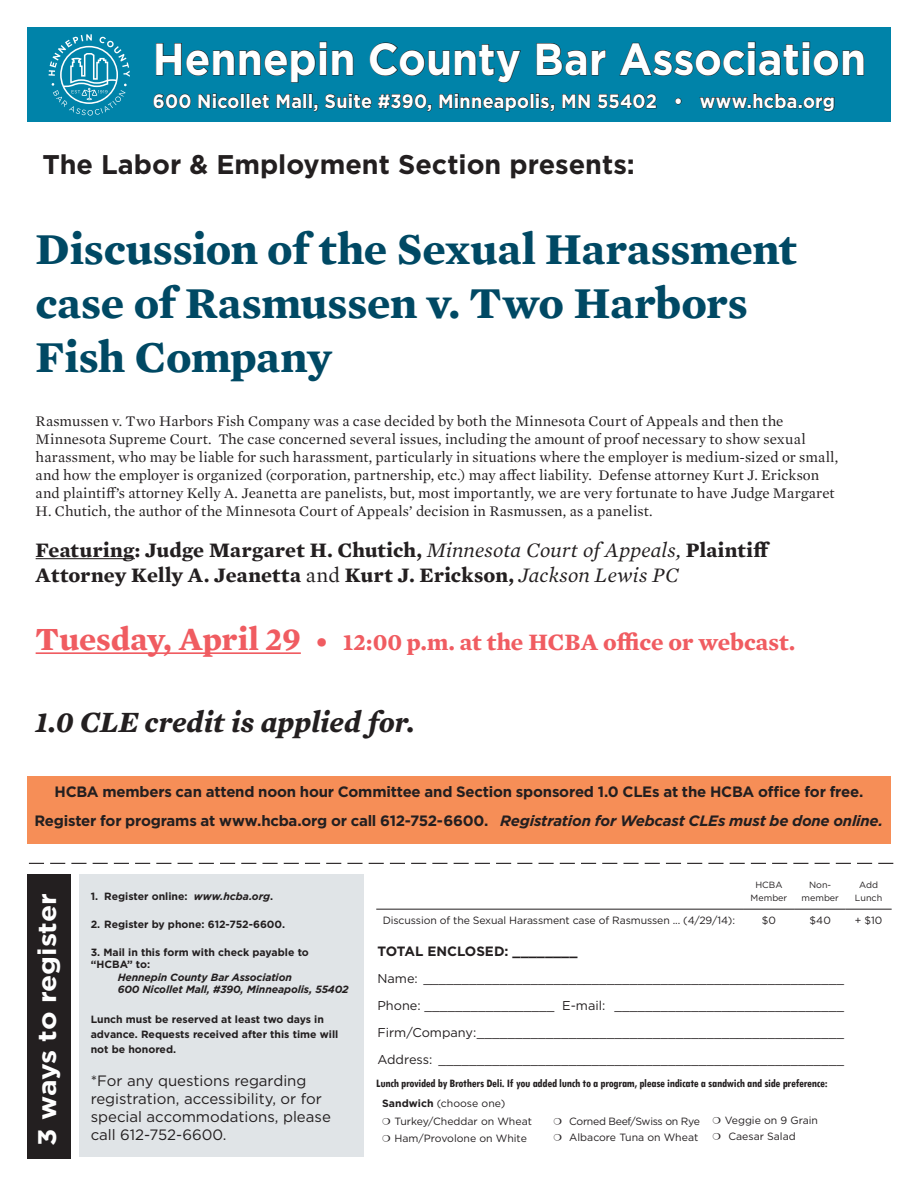
<style>
.page{position:relative;width:918px;height:1188px;background:#fff}
.page>*{position:absolute;margin:0;border:0;box-sizing:border-box;transform-origin:0 0}
.t1{font:700 45px/54px "Mercury Text G1";letter-spacing:-.005em;color:#004964}
.t2{font:700 45px "Gotham";letter-spacing:-.005em;color:#fff;scale:.93 1}
.t3{font:italic 700 30px "Mercury Text G1";color:#231f20}
.t4{font:700 27px "Gotham";color:#231f20}
.t5{font:700 25.5px "Gotham";letter-spacing:-.015em;color:#fff;scale:1.1 1}
.t6{font:700 24px "Mercury Text G1";letter-spacing:-.005em;color:#f05c61}
.t7{font:700 21px/25.2px "Mercury Text G1";letter-spacing:.01em;color:#231f20}
.t8{font:700 19.2px "Gotham";letter-spacing:.01em;color:#fff;scale:.93 1}
.t9{font:15px/18px "Mercury Text G1";color:#231f20}
.t10{font:700 15px "Gotham";letter-spacing:-.015em;color:#231f20}
.t11{font:15px/18px "Gotham";color:#231f20}
.t12{font:700 13.5px "Gotham";color:#231f20}
.t13{font:12.75px/27px "Gotham";color:#231f20}
.t14{font:700 condensed 12px "Tw Cen";letter-spacing:-.02em;color:#231f20}
.t15{font:700 10.5px/15px "Gotham";color:#231f20}
.t16{font:10.5px "Gotham";letter-spacing:-.01em;color:#231f20}
.t17{font:italic 700 10.5px "Gotham";letter-spacing:-.01em;color:#231f20}
.t18{font:10.5px "Gotham";letter-spacing:-.03em;color:#231f20}
.t19{font:9px/13px "Gotham";color:#231f20;text-align:center}
.s1{font-weight:400;font-style:italic}
.s2{font-weight:400}
.s3{font-size:33px}
.s4{font-style:italic}
.s5{font-weight:700}
.s6{font-family:"Meiryo"}
</style>
<div class="page">
<svg style="left:29px;top:863px;width:864px;height:1px"></svg>
<div style="left:27px;top:875px;width:44px;height:284px;background:#231f20"></div>
<div style="left:79px;top:875px;width:285px;height:282px;background:#e0e4e7"></div>
<hr style="left:36px;top:558px;width:99px;height:1px;background:#231f20">
<hr style="left:36px;top:652px;width:265px;height:2px;background:#f05c61">
<div style="left:27px;top:27px;width:864px;height:95px;background:#0083a9"></div>
<div style="left:27px;top:777px;width:863px;height:67px;background:#f68e57"></div>
<svg style="left:156px;top:41px;width:198px;height:42px"></svg>
<svg style="left:370px;top:42px;width:151px;height:41px"></svg>
<svg style="left:536px;top:43px;width:70px;height:33px"></svg>
<svg style="left:619px;top:41px;width:245px;height:35px"></svg>
<svg style="left:153px;top:93px;width:38px;height:16px"></svg>
<svg style="left:198px;top:94px;width:42px;height:15px"></svg>
<div style="left:241px;top:94px;width:3px;height:14px;border:1px solid #231f20"></div>
<div style="left:246px;top:94px;width:4px;height:14px;border:1px solid #231f20"></div>
<svg style="left:251px;top:94px;width:19px;height:15px"></svg>
<svg style="left:276px;top:94px;width:26px;height:15px"></svg>
<div style="left:303px;top:94px;width:4px;height:14px;border:1px solid #231f20"></div>
<div style="left:309px;top:94px;width:3px;height:14px;border:1px solid #231f20"></div>
<svg style="left:313px;top:104px;width:5px;height:8px"></svg>
<svg style="left:324px;top:94px;width:48px;height:15px"></svg>
<svg style="left:378px;top:93px;width:54px;height:19px"></svg>
<svg style="left:439px;top:94px;width:90px;height:18px"></svg>
<div style="left:530px;top:94px;width:4px;height:14px;border:1px solid #231f20"></div>
<svg style="left:536px;top:94px;width:19px;height:18px"></svg>
<svg style="left:562px;top:94px;width:29px;height:15px"></svg>
<svg style="left:597px;top:93px;width:60px;height:16px"></svg>
<svg style="left:675px;top:98px;width:6px;height:6px"></svg>
<svg style="left:699px;top:93px;width:136px;height:19px"></svg>
<svg style="left:49px;top:34px;width:81px;height:82px"></svg>
<hr style="left:376px;top:909px;width:367px;height:1px;background:#231f20">
<hr style="left:743px;top:909px;width:52px;height:1px;background:#231f20">
<hr style="left:795px;top:909px;width:51px;height:1px;background:#231f20">
<hr style="left:846px;top:909px;width:46px;height:1px;background:#231f20">
<p class="t2" style="left:153px;top:29px;width:768px">Hennepin County Bar Association</p>
<p class="t8" style="left:153px;top:88px;width:735px">600 Nicollet Mall, Suite #390, Minneapolis, MN 55402 • www.hcba.org</p>
<p class="t4" style="left:42px;top:147px;width:594px">The Labor &amp; Employment Section presents:</p>
<p class="t1" style="left:36px;top:220px;width:763px">Discussion of the Sexual Harassment case of Rasmussen v. Two Harbors<br>Fish Company</p>
<p class="t9" style="left:36px;top:412px;width:804px">Rasmussen v. Two Harbors Fish Company was a case decided by both the Minnesota Court of Appeals and then the Minnesota Supreme Court. The case concerned several issues, including the amount of proof necessary to show sexual harassment, who may be liable for such harassment, particularly in situations where the employer is medium-sized or small, and how the employer is organized (corporation, partnership, etc.) may affect liability. Defense attorney Kurt J. Erickson and plaintiff’s attorney Kelly A. Jeanetta are panelists, but, most importantly, we are very fortunate to have Judge Margaret H. Chutich, the author of the Minnesota Court of Appeals’ decision in Rasmussen, as a panelist.</p>
<p class="t7" style="left:36px;top:536px;width:736px">Featuring: Judge Margaret H. Chutich, <span class="s1">Minnesota Court of Appeals,</span> Plaintiff<br>Attorney Kelly A. Jeanetta <span class="s2">and</span> Kurt J. Erickson, <span class="s1">Jackson Lewis PC</span></p>
<p class="t6" style="left:36px;top:624px;width:761px"><span class="s3">Tuesday, April 29</span> • 12:00 p.m. at the HCBA office or webcast.</p>
<p class="t3" style="left:36px;top:699px;width:381px">1.0 CLE credit is applied for.</p>
<p class="t10" style="left:54px;top:782px;width:810px">HCBA members can attend noon hour Committee and Section sponsored 1.0 CLEs at the HCBA office for free.</p>
<p class="t10" style="left:34px;top:811px;width:850px">Register for programs at www.hcba.org or call 612-752-6600. <span class="s4">Registration for Webcast CLEs must be done online.</span></p>
<p class="t5" style="left:30px;top:1146px;width:231px;rotate:-90deg">3 ways to register</p>
<p class="t15" style="left:91px;top:889px;width:184px">1. Register online: <span class="s4">www.hcba.org</span>.</p>
<p class="t15" style="left:91px;top:917px;width:196px">2. Register by phone: 612-752-6600.</p>
<p class="t15" style="left:91px;top:946px;width:220px;line-height:12.6px">3. Mail in this form with check payable to “HCBA” to:</p>
<p class="t17" style="left:118px;top:970px;width:176px">Hennepin County Bar Association</p>
<p class="t17" style="left:118px;top:983px;width:232px">600 Nicollet Mall, #390, Minneapolis, 55402</p>
<p class="t15" style="left:91px;top:1012px;width:249px">Lunch must be reserved at least two days in advance. Requests received after this time will not be honored.</p>
<p class="t11" style="left:91px;top:1072px;width:242px">*For any questions regarding registration, accessibility, or for special accommodations, please call 612-752-6600.</p>
<p class="t19" style="left:751px;top:878px;width:38px">HCBA<br>Member</p>
<p class="t19" style="left:802px;top:878px;width:39px">Non&shy;member</p>
<p class="t19" style="left:859px;top:878px;width:20px">Add</p>
<p class="t19" style="left:855px;top:891px;width:29px">Lunch</p>
<p class="t16" style="left:383px;top:913px;width:354px">Discussion of the Sexual Harassment case of Rasmussen ... (4/29/14):</p>
<p class="t16" style="left:762px;top:913px;width:16px">$0</p>
<p class="t16" style="left:810px;top:913px;width:23px">$40</p>
<p class="t16" style="left:855px;top:913px;width:29px">+ $10</p>
<p class="t12" style="left:377px;top:942px;width:202px">TOTAL ENCLOSED: ________</p>
<p class="t13" style="left:377px;top:965px;width:468px">Name: _______________________________________________________<br>Phone: _________________ E-mail: ______________________________</p>
<p class="t13" style="left:377px;top:1019px;width:468px">Firm/Company:________________________________________________</p>
<p class="t13" style="left:377px;top:1046px;width:468px">Address: _____________________________________________________</p>
<p class="t14" style="left:376px;top:1076px;width:453px">Lunch provided by Brothers Deli. If you added lunch to a program, please indicate a sandwich and side preference:</p>
<p class="t16" style="left:382px;top:1097px;width:125px"><span class="s5">Sandwich</span> (choose one)</p>
<p class="t16" style="left:382px;top:1115px;width:151px"><span class="s6">❍</span> Turkey/Cheddar on Wheat</p>
<p class="t16" style="left:382px;top:1131px;width:146px"><span class="s6">❍</span> Ham/Provolone on White</p>
<p class="t16" style="left:713px;top:1113px;width:107px"><span class="s6">❍</span> Veggie on 9 Grain</p>
<p class="t16" style="left:713px;top:1130px;width:85px"><span class="s6">❍</span> Caesar Salad</p>
<p class="t18" style="left:553px;top:1114px;width:148px"><span class="s6">❍</span> Corned Beef/Swiss on Rye</p>
<p class="t16" style="left:553px;top:1131px;width:146px"><span class="s6">❍</span> Albacore Tuna on Wheat</p>
</div>
